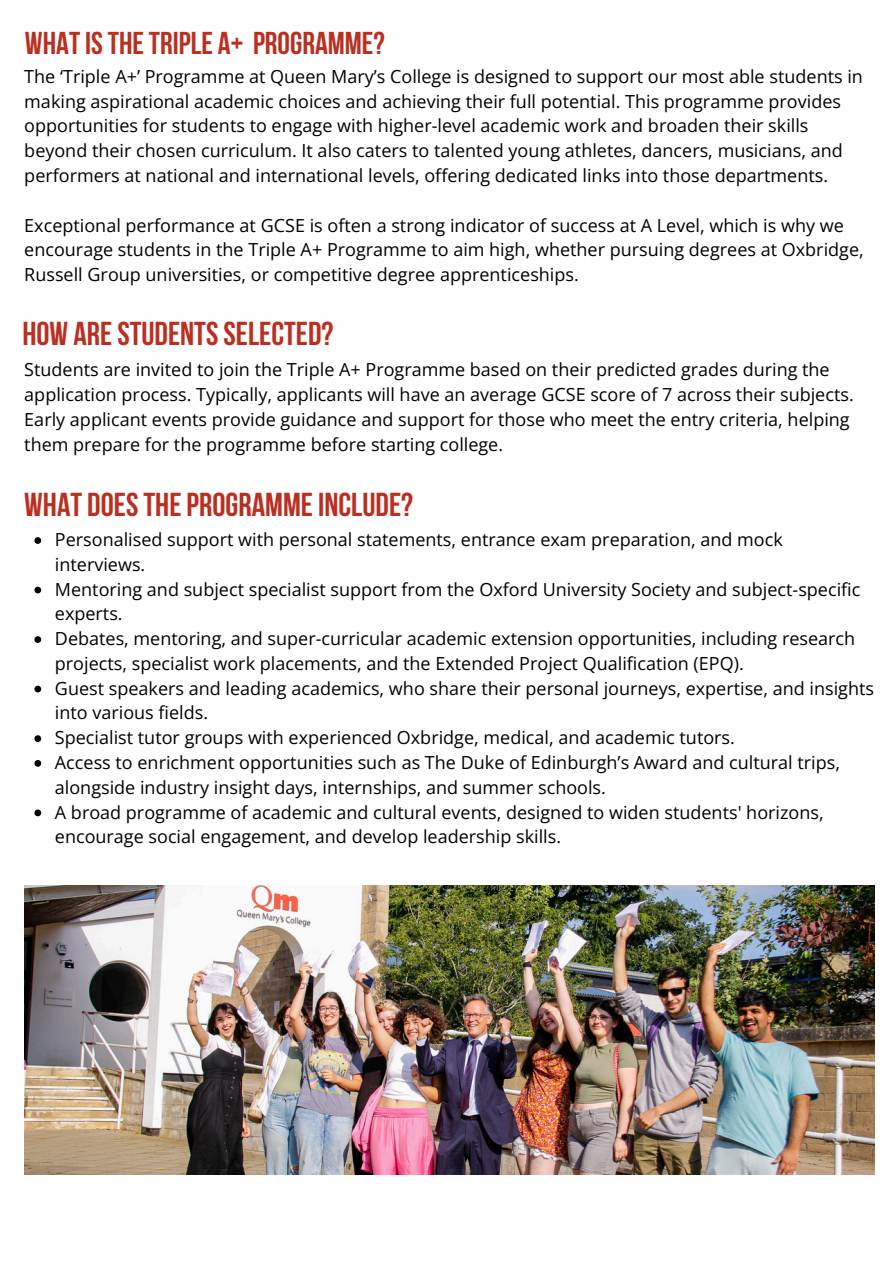
<style>
.page{position:relative;width:894px;height:1264px;background:#fff}
.page>*{position:absolute;margin:0;border:0;box-sizing:border-box;transform-origin:0 0}
.t1{font:700 33px "Bebas Neue";color:#bc2e20}
.t2{font:700 31.5px "Bebas Neue";color:#bc2e20}
.t3{font:18px/24.8px "Open Sans";color:#000}
</style>
<div class="page">
<img style="left:24px;top:885px;width:850px;height:289px">
<svg style="left:34px;top:537px;width:7px;height:7px"></svg>
<svg style="left:34px;top:586px;width:7px;height:7px"></svg>
<svg style="left:34px;top:636px;width:7px;height:7px"></svg>
<svg style="left:34px;top:685px;width:7px;height:7px"></svg>
<svg style="left:34px;top:735px;width:7px;height:7px"></svg>
<svg style="left:34px;top:760px;width:7px;height:6px"></svg>
<svg style="left:34px;top:809px;width:7px;height:7px"></svg>
<h2 class="t2" style="left:25px;top:26px;width:361px">WHAT IS THE TRIPLE A+ PROGRAMME?</h2>
<p class="t3" style="left:24px;top:64px;width:839px">The ‘Triple A+’ Programme at Queen Mary’s College is designed to support our most able students in making aspirational academic choices and achieving their full potential. This programme provides opportunities for students to engage with higher-level academic work and broaden their skills beyond their chosen curriculum. It also caters to talented young athletes, dancers, musicians, and performers at national and international levels, offering dedicated links into those departments.</p>
<p class="t3" style="left:24px;top:212px;width:840px">Exceptional performance at GCSE is often a strong indicator of success at A Level, which is why we encourage students in the Triple A+ Programme to aim high, whether pursuing degrees at Oxbridge,<br>Russell Group universities, or competitive degree apprenticeships.</p>
<h1 class="t1" style="left:22px;top:315px;width:312px">HOW ARE STUDENTS SELECTED?</h1>
<p class="t3" style="left:24px;top:357px;width:830px">Students are invited to join the Triple A+ Programme based on their predicted grades during the application process. Typically, applicants will have an average GCSE score of 7 across their subjects.<br>Early applicant events provide guidance and support for those who meet the entry criteria, helping them prepare for the programme before starting college.</p>
<h1 class="t1" style="left:24px;top:487px;width:390px">WHAT DOES THE PROGRAMME INCLUDE?</h1>
<p class="t3" style="left:55px;top:527px;width:820px">Personalised support with personal statements, entrance exam preparation, and mock interviews.<br>Mentoring and subject specialist support from the Oxford University Society and subject-specific experts.<br>Debates, mentoring, and super-curricular academic extension opportunities, including research projects, specialist work placements, and the Extended Project Qualification (EPQ).<br>Guest speakers and leading academics, who share their personal journeys, expertise, and insights into various fields.<br>Specialist tutor groups with experienced Oxbridge, medical, and academic tutors.<br>Access to enrichment opportunities such as The Duke of Edinburgh’s Award and cultural trips, alongside industry insight days, internships, and summer schools.<br>A broad programme of academic and cultural events, designed to widen students' horizons, encourage social engagement, and develop leadership skills.</p>
</div>
